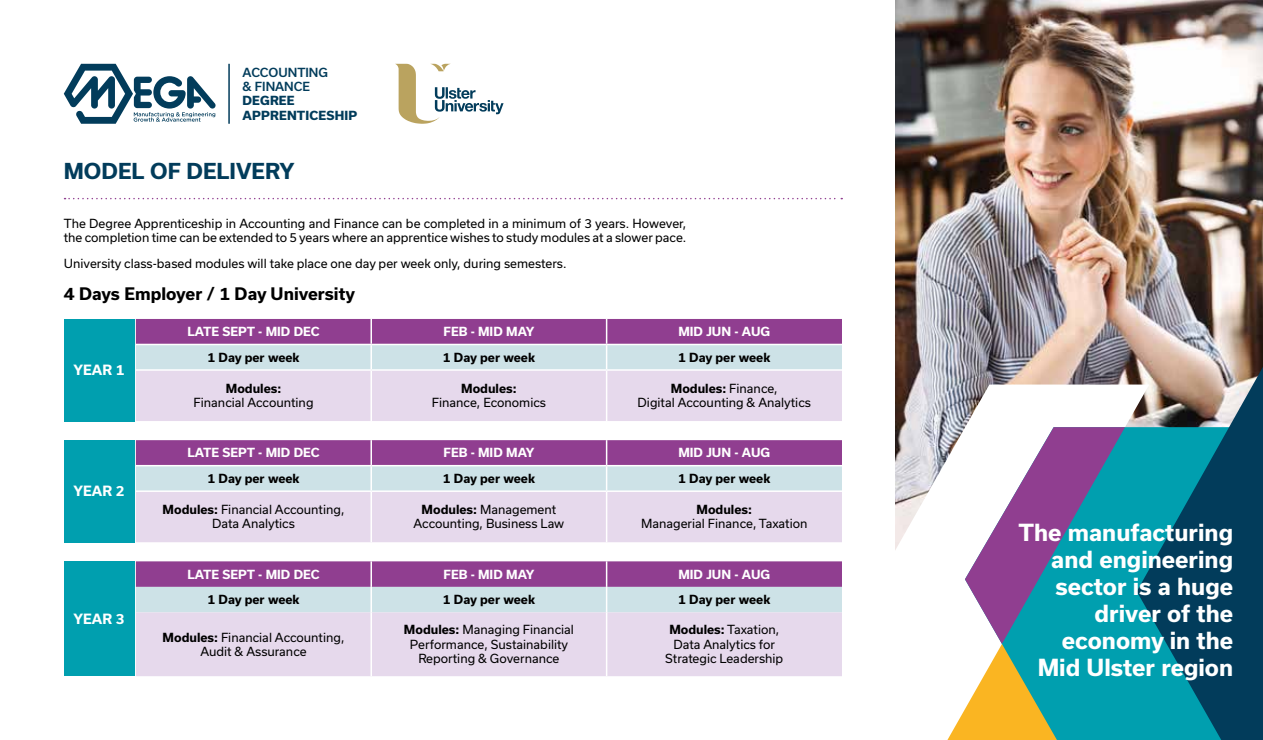
<style>
.page{position:relative;width:1263px;height:740px;background:#fff}
.page>*{position:absolute;margin:0;border:0;box-sizing:border-box;transform-origin:0 0}
.t1{font:700 22.5px/27px "Usual";color:#fff;text-align:right}
.t2{font:700 21px "Usual";color:#023c5b}
.t3{font:700 16.5px "Usual";color:#000}
.t4{font:700 13.5px "Usual";color:#fff}
.t5{font:12px/14.4px "Usual";color:#000;text-align:center}
.t6{font:700 12px "Usual";color:#000}
.t7{font:700 12px "Usual";color:#fff}
.t8{font:800 12px/14.4px "Usual";letter-spacing:.015em;color:#023c5b}
.t9{font:500 12px/14.4px "Usual";color:#023c5b}
.s1{font-weight:700}
</style>
<div class="page">
<img style="left:896px;top:0;width:367px;height:384px">
<svg style="left:895px;top:384px;width:242px;height:356px"></svg>
<svg style="left:965px;top:427px;width:172px;height:313px;background:#53ab8f"></svg>
<svg style="left:965px;top:427px;width:160px;height:217px"></svg>
<svg style="left:1137px;top:367px;width:126px;height:373px;background:#18657a"></svg>
<svg style="left:136px;top:319px;width:706px;height:102px;background:#cbb5d4"></svg>
<hr style="left:136px;top:369px;width:235px;height:2px;background:#fff">
<hr style="left:371px;top:369px;width:236px;height:2px;background:#fff">
<hr style="left:370px;top:371px;width:2px;height:50px;background:#fff">
<hr style="left:607px;top:369px;width:235px;height:2px;background:#fff">
<hr style="left:606px;top:371px;width:1px;height:50px;background:#fff">
<svg style="left:136px;top:440px;width:706px;height:102px;background:#cbb5d4"></svg>
<hr style="left:136px;top:490px;width:235px;height:2px;background:#fff">
<hr style="left:371px;top:490px;width:236px;height:2px;background:#fff">
<hr style="left:370px;top:492px;width:2px;height:50px;background:#fff">
<hr style="left:607px;top:490px;width:235px;height:2px;background:#fff">
<hr style="left:606px;top:492px;width:1px;height:50px;background:#fff">
<div style="left:136px;top:612px;width:706px;height:64px;background:#e6d9ec"></div>
<svg style="left:136px;top:561px;width:706px;height:51px;background:#af90bc"></svg>
<hr style="left:370px;top:612px;width:2px;height:64px;background:#fff">
<hr style="left:606px;top:612px;width:1px;height:64px;background:#fff">
<svg style="left:65px;top:198px;width:777px;height:1px"></svg>
<svg style="left:64px;top:64px;width:152px;height:60px"></svg>
<hr style="left:228px;top:64px;width:2px;height:60px;background:#023c5b">
<svg style="left:395px;top:64px;width:109px;height:60px"></svg>
<div style="left:64px;top:319px;width:70px;height:102px;background:#009faf"></div>
<div style="left:64px;top:440px;width:70px;height:102px;background:#009faf"></div>
<div style="left:64px;top:561px;width:70px;height:115px;background:#009faf"></div>
<p class="t9" style="left:243px;top:65px;width:87px">ACCOUNTING &amp; FINANCE</p>
<p class="t8" style="left:243px;top:94px;width:116px">DEGREE<br>APPRENTICESHIP</p>
<h2 class="t2" style="left:64px;top:159px;width:232px">MODEL OF DELIVERY</h2>
<p class="t5" style="left:64px;top:216px;width:624px;text-align:left">The Degree Apprenticeship in Accounting and Finance can be completed in a minimum of 3 years. However, the completion time can be extended to 5 years where an apprentice wishes to study modules at a slower pace.</p>
<p class="t5" style="left:64px;top:257px;width:504px">University class-based modules will take place one day per week only, during semesters.</p>
<h3 class="t3" style="left:64px;top:284px;width:293px">4 Days Employer / 1 Day University</h3>
<p class="t4" style="left:74px;top:362px;width:53px">YEAR 1</p>
<p class="t4" style="left:74px;top:483px;width:53px">YEAR 2</p>
<p class="t4" style="left:74px;top:611px;width:53px">YEAR 3</p>
<p class="t7" style="left:188px;top:325px;width:133px">LATE SEPT - MID DEC</p>
<p class="t7" style="left:444px;top:325px;width:92px">FEB - MID MAY</p>
<p class="t7" style="left:678px;top:325px;width:93px">MID JUN - AUG</p>
<p class="t6" style="left:207px;top:350px;width:94px">1 Day per week</p>
<p class="t6" style="left:443px;top:350px;width:94px">1 Day per week</p>
<p class="t6" style="left:678px;top:350px;width:94px">1 Day per week</p>
<p class="t6" style="left:226px;top:381px;width:57px">Modules:</p>
<p class="t5" style="left:194px;top:395px;width:121px">Financial Accounting</p>
<p class="t6" style="left:461px;top:381px;width:57px">Modules:</p>
<p class="t5" style="left:432px;top:395px;width:116px">Finance, Economics</p>
<p class="t5" style="left:638px;top:381px;width:175px"><span class="s1">Modules:</span> Finance,<br>Digital Accounting &amp; Analytics</p>
<p class="t7" style="left:188px;top:446px;width:133px">LATE SEPT - MID DEC</p>
<p class="t7" style="left:444px;top:446px;width:92px">FEB - MID MAY</p>
<p class="t7" style="left:678px;top:446px;width:93px">MID JUN - AUG</p>
<p class="t6" style="left:207px;top:471px;width:94px">1 Day per week</p>
<p class="t6" style="left:443px;top:471px;width:94px">1 Day per week</p>
<p class="t6" style="left:678px;top:471px;width:94px">1 Day per week</p>
<p class="t5" style="left:163px;top:502px;width:183px"><span class="s1">Modules:</span> Financial Accounting,<br>Data Analytics</p>
<p class="t5" style="left:414px;top:502px;width:152px"><span class="s1">Modules:</span> Management<br>Accounting, Business Law</p>
<p class="t6" style="left:696px;top:503px;width:57px">Modules:</p>
<p class="t5" style="left:641px;top:517px;width:168px">Managerial Finance, Taxation</p>
<p class="t7" style="left:188px;top:567px;width:133px">LATE SEPT - MID DEC</p>
<p class="t7" style="left:444px;top:567px;width:92px">FEB - MID MAY</p>
<p class="t7" style="left:678px;top:567px;width:93px">MID JUN - AUG</p>
<p class="t6" style="left:207px;top:593px;width:94px">1 Day per week</p>
<p class="t6" style="left:443px;top:593px;width:94px">1 Day per week</p>
<p class="t6" style="left:678px;top:593px;width:94px">1 Day per week</p>
<p class="t5" style="left:163px;top:630px;width:183px"><span class="s1">Modules:</span> Financial Accounting,<br>Audit &amp; Assurance</p>
<p class="t5" style="left:404px;top:623px;width:171px"><span class="s1">Modules:</span> Managing Financial<br>Performance, Sustainability<br>Reporting &amp; Governance</p>
<p class="t5" style="left:665px;top:623px;width:120px"><span class="s1">Modules:</span> Taxation,<br>Data Analytics for<br>Strategic Leadership</p>
<h1 class="t1" style="left:1018px;top:519px;width:216px">The manufacturing and engineering sector is a huge driver of the economy in the<br>Mid Ulster region</h1>
</div>
